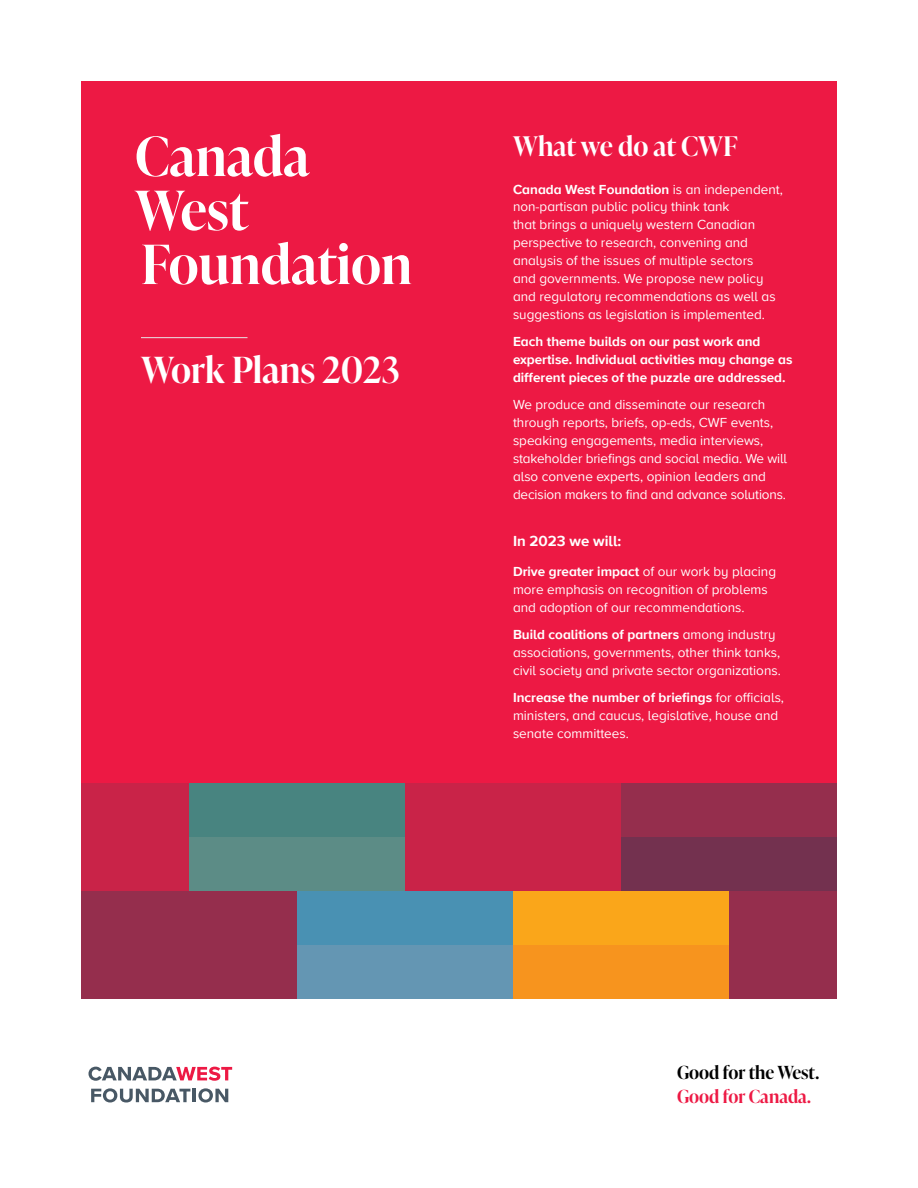
<style>
.page{position:relative;width:918px;height:1188px;background:#fff}
.page>*{position:absolute;margin:0;border:0;box-sizing:border-box;transform-origin:0 0}
.t1{font:600 54px/54px "Ivy Presto Display";color:#fff}
.t2{font:600 36px "Ivy Presto Display";letter-spacing:-.005em;color:#fff}
.t3{font:600 27px "Ivy Presto Display";letter-spacing:-.005em;color:#fff}
.t4{font:600 18px "Ivy Presto Display";color:#000}
.t5{font:600 18px "Ivy Presto Display";color:#ed1944}
.t6{font:700 15px "Proxima Nova A";color:#fff}
.t7{font:13.5px/18px "Proxima Nova A";color:#fff}
.t8{font:700 13.5px/18px "Proxima Nova A";color:#fff}
.s1{font-weight:700}
</style>
<div class="page">
<div style="left:81px;top:81px;width:756px;height:378px;background:#ed1944"></div>
<div style="left:81px;top:351px;width:756px;height:648px;background:#ed1944"></div>
<div style="left:81px;top:783px;width:108px;height:108px;background:#c92348"></div>
<div style="left:189px;top:783px;width:108px;height:108px;background:#5c8c86"></div>
<div style="left:297px;top:783px;width:108px;height:108px;background:#5c8c86"></div>
<div style="left:405px;top:783px;width:108px;height:108px;background:#c92348"></div>
<div style="left:513px;top:783px;width:108px;height:108px;background:#c92348"></div>
<div style="left:621px;top:783px;width:108px;height:108px;background:#73314f"></div>
<div style="left:729px;top:783px;width:108px;height:108px;background:#73314f"></div>
<div style="left:81px;top:891px;width:108px;height:108px;background:#952e4d"></div>
<div style="left:189px;top:891px;width:108px;height:108px;background:#952e4d"></div>
<div style="left:513px;top:891px;width:108px;height:108px;background:#faa61a"></div>
<div style="left:621px;top:891px;width:108px;height:108px;background:#faa61a"></div>
<div style="left:729px;top:891px;width:108px;height:108px;background:#952e4d"></div>
<div style="left:297px;top:891px;width:108px;height:108px;background:#6496b3"></div>
<div style="left:405px;top:891px;width:108px;height:108px;background:#6496b3"></div>
<div style="left:297px;top:783px;width:108px;height:54px;background:#488480"></div>
<div style="left:729px;top:783px;width:108px;height:54px;background:#952e4d"></div>
<div style="left:621px;top:783px;width:108px;height:54px;background:#952e4d"></div>
<div style="left:189px;top:783px;width:108px;height:54px;background:#488480"></div>
<div style="left:405px;top:891px;width:108px;height:54px;background:#4991b3"></div>
<div style="left:297px;top:891px;width:108px;height:54px;background:#4991b3"></div>
<div style="left:621px;top:945px;width:108px;height:54px;background:#f7941e"></div>
<div style="left:513px;top:945px;width:108px;height:54px;background:#f7941e"></div>
<svg style="left:88px;top:1067px;width:144px;height:14px"></svg>
<svg style="left:91px;top:1088px;width:137px;height:15px"></svg>
<hr style="left:141px;top:337px;width:107px;height:1px;background:#e6e7e8">
<h1 class="t1" style="left:135px;top:127px;width:279px">Canada<br>West<br>Foundation</h1>
<h2 class="t2" style="left:141px;top:344px;width:260px">Work Plans 2023</h2>
<h3 class="t3" style="left:513px;top:127px;width:226px">What we do at CWF</h3>
<p class="t7" style="left:513px;top:179px;width:271px"><span class="s1">Canada West Foundation</span> is an independent, non-partisan public policy think tank<br>that brings a uniquely western Canadian perspective to research, convening and analysis of the issues of multiple sectors<br>and governments. We propose new policy and regulatory recommendations as well as suggestions as legislation is implemented.</p>
<p class="t8" style="left:513px;top:333px;width:281px">Each theme builds on our past work and expertise. Individual activities may change as different pieces of the puzzle are addressed.</p>
<p class="t7" style="left:513px;top:395px;width:276px">We produce and disseminate our research through reports, briefs, op-eds, CWF events, speaking engagements, media interviews, stakeholder briefings and social media. We will also convene experts, opinion leaders and decision makers to find and advance solutions.</p>
<p class="t6" style="left:513px;top:532px;width:110px">In 2023 we will:</p>
<p class="t7" style="left:513px;top:562px;width:265px"><span class="s1">Drive greater impact</span> of our work by placing more emphasis on recognition of problems and adoption of our recommendations.</p>
<p class="t7" style="left:513px;top:625px;width:269px"><span class="s1">Build coalitions of partners</span> among industry associations, governments, other think tanks, civil society and private sector organizations.</p>
<p class="t7" style="left:513px;top:688px;width:273px"><span class="s1">Increase the number of briefings</span> for officials, ministers, and caucus, legislative, house and senate committees.</p>
<h3 class="t4" style="left:677px;top:1060px;width:144px">Good for the West.</h3>
<h3 class="t5" style="left:677px;top:1084px;width:135px">Good for Canada.</h3>
</div>
